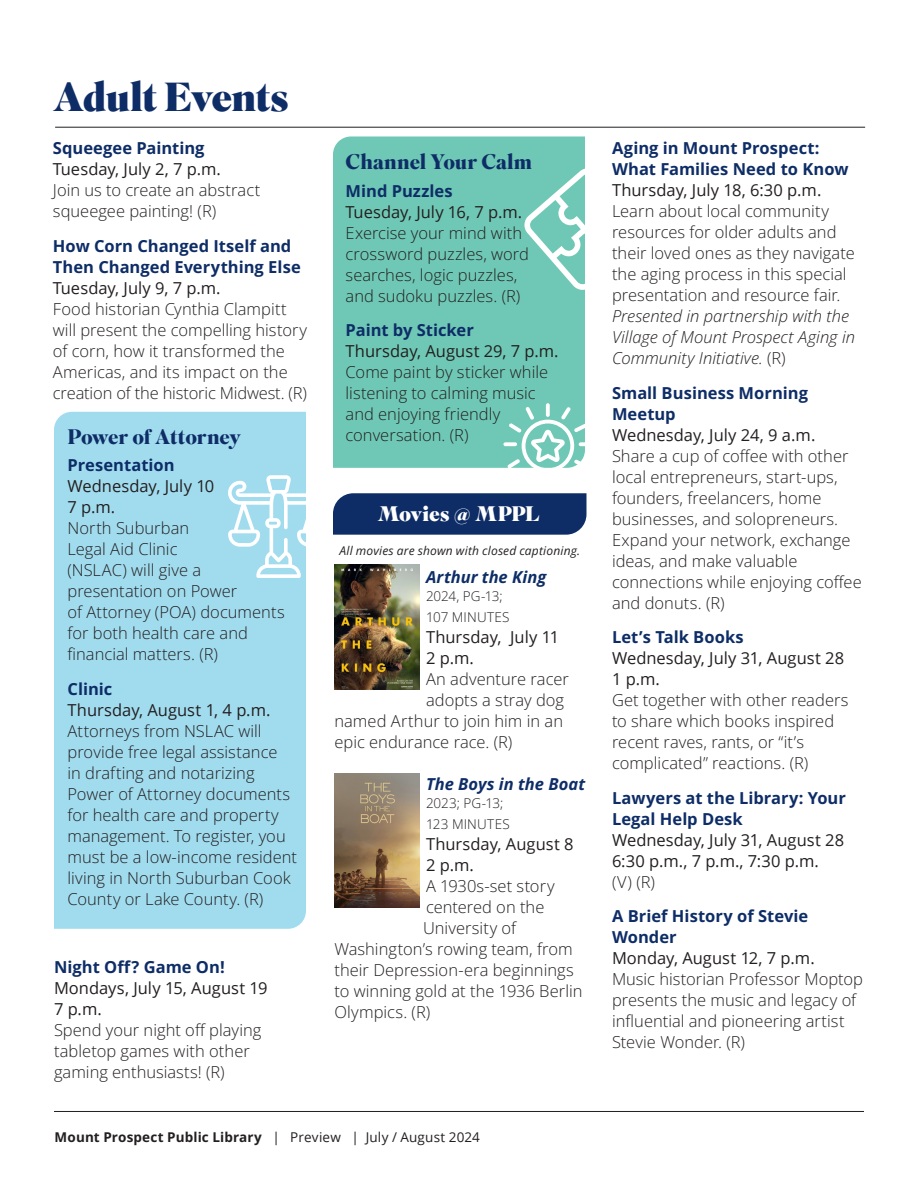
<style>
.page{position:relative;width:918px;height:1188px;background:#fff}
.page>*{position:absolute;margin:0;border:0;box-sizing:border-box;transform-origin:0 0}
.t1{font:900 40.5px "Superior Title";letter-spacing:-.02em;color:#0e2d67}
.Program_Name{font:700 21px "Superior Title";color:#0e2d67}
.Program_details{font:700 21px "Superior Title";letter-spacing:-.01em;color:#0e2d67}
.Program_Name-2{font:900 21px "Superior Title";letter-spacing:-.02em;color:#fff}
.Program_details-2{font:300 16.5px/21px "Open Sans";color:#231f20}
.prorgam_date{font:16.5px/21px "Open Sans";color:#231f20}
.Program_Name-3{font:700 16.5px/21px "Open Sans";color:#0e2d67}
.Program_details-3{font:700 16.5px/21px "Open Sans";color:#0e2d67}
.Program_Name-4{font:italic 700 16.5px "Open Sans";letter-spacing:.005em;color:#0e2d67}
.Program_details-4{font:16.5px/21px "Open Sans";color:#231f20}
.t2{font:700 13.5px "Open Sans";letter-spacing:.01em;color:#231f20}
.Program_details-5{font:300 13.5px/21px "Open Sans";letter-spacing:.01em;color:#231f20}
.Program_details-6{font:italic 12px "Open Sans";letter-spacing:.015em;color:#231f20}
.s1{font-weight:400}
.s2{font-style:italic}
</style>
<div class="page">
<hr style="left:54px;top:1111px;width:810px;height:1px;background:#231f20">
<div style="left:333px;top:136px;width:252px;height:271px;background:#6fc8b5"></div>
<svg style="left:524px;top:167px;width:61px;height:123px"></svg>
<hr style="left:55px;top:127px;width:810px;height:1px;background:#231f20">
<img style="left:335px;top:773px;width:85px;height:134px">
<img style="left:334px;top:578px;width:86px;height:112px">
<div style="left:54px;top:412px;width:252px;height:517px;background:#a1dcee"></div>
<svg style="left:546px;top:403px;width:4px;height:14px"></svg>
<svg style="left:228px;top:407px;width:359px;height:171px"></svg>
<p class="t1" style="left:53px;top:72px;width:237px">Adult Events</p>
<p class="Program_Name-3" style="left:53px;top:137px;width:153px">Squeegee Painting</p>
<p class="prorgam_date" style="left:53px;top:158px;width:170px">Tuesday, July 2, 7 p.m.</p>
<p class="Program_details-2" style="left:53px;top:179px;width:209px">Join us to create an abstract squeegee painting! (R)</p>
<p class="Program_details-3" style="left:53px;top:235px;width:249px">How Corn Changed Itself and<br>Then Changed Everything Else</p>
<p class="prorgam_date" style="left:53px;top:277px;width:169px">Tuesday, July 9, 7 p.m.</p>
<p class="Program_details-2" style="left:53px;top:298px;width:256px">Food historian Cynthia Clampitt will present the compelling history of corn, how it transformed the Americas, and its impact on the creation of the historic Midwest. (R)</p>
<p class="Program_details" style="left:68px;top:423px;width:175px">Power of Attorney</p>
<p class="Program_details-3" style="left:68px;top:455px;width:109px">Presentation</p>
<p class="prorgam_date" style="left:68px;top:475px;width:148px">Wednesday, July 10<br>7 p.m.</p>
<p class="Program_details-2" style="left:68px;top:517px;width:219px">North Suburban<br>Legal Aid Clinic<br>(NSLAC) will give a presentation on Power<br>of Attorney (POA) documents for both health care and financial matters. (R)</p>
<p class="Program_Name-3" style="left:68px;top:678px;width:46px">Clinic</p>
<p class="prorgam_date" style="left:68px;top:699px;width:205px">Thursday, August 1, 4 p.m.</p>
<p class="Program_details-2" style="left:68px;top:720px;width:231px">Attorneys from NSLAC will provide free legal assistance<br>in drafting and notarizing<br>Power of Attorney documents for health care and property management. To register, you must be a low-income resident living in North Suburban Cook<br>County or Lake County. (R)</p>
<p class="Program_Name-3" style="left:54px;top:956px;width:172px">Night Off? Game On!</p>
<p class="prorgam_date" style="left:54px;top:977px;width:215px">Mondays, July 15, August 19<br>7 p.m.</p>
<p class="Program_details-2" style="left:54px;top:1019px;width:209px">Spend your night off playing tabletop games with other gaming enthusiasts! (R)</p>
<p class="Program_Name" style="left:346px;top:149px;width:188px">Channel Your Calm</p>
<p class="Program_Name-3" style="left:346px;top:180px;width:109px">Mind Puzzles</p>
<p class="prorgam_date" style="left:346px;top:201px;width:178px">Tuesday, July 16, 7 p.m.</p>
<p class="Program_details-2" style="left:346px;top:222px;width:185px">Exercise your mind with crossword puzzles, word searches, logic puzzles, and sudoku puzzles. (R)</p>
<p class="Program_Name-3" style="left:346px;top:320px;width:130px">Paint by Sticker</p>
<p class="prorgam_date" style="left:346px;top:341px;width:215px">Thursday, August 29, 7 p.m.</p>
<p class="Program_details-2" style="left:346px;top:362px;width:204px">Come paint by sticker while listening to calming music and enjoying friendly conversation. (R)</p>
<p class="Program_Name-2" style="left:378px;top:501px;width:164px">Movies @ MPPL</p>
<p class="Program_details-6" style="left:339px;top:542px;width:242px">All movies are shown with closed captioning.</p>
<p class="Program_Name-4" style="left:426px;top:565px;width:122px">Arthur the King</p>
<p class="Program_details-5" style="left:426px;top:585px;width:85px">2024, PG-13;<br>107 MINUTES</p>
<p class="prorgam_date" style="left:426px;top:626px;width:135px">Thursday, July 11<br>2 p.m.</p>
<p class="Program_details-2" style="left:426px;top:668px;width:144px">An adventure racer</p>
<p class="Program_details-2" style="left:426px;top:689px;width:140px">adopts a stray dog</p>
<p class="Program_details-2" style="left:334px;top:710px;width:230px">named Arthur to join him in an</p>
<p class="Program_details-2" style="left:334px;top:731px;width:179px">epic endurance race. (R)</p>
<p class="Program_Name-4" style="left:426px;top:772px;width:161px">The Boys in the Boat</p>
<p class="Program_details-5" style="left:426px;top:792px;width:85px">2023; PG-13;<br>123 MINUTES</p>
<p class="Program_details-4" style="left:426px;top:833px;width:149px">Thursday, August 8<br>2 p.m.</p>
<p class="Program_details-2" style="left:426px;top:875px;width:130px">A 1930s-set story</p>
<p class="Program_details-2" style="left:426px;top:896px;width:120px">centered on the</p>
<p class="Program_details-2" style="left:423px;top:917px;width:95px">University of</p>
<p class="Program_details-2" style="left:334px;top:938px;width:240px">Washington’s rowing team, from</p>
<p class="Program_details-2" style="left:334px;top:959px;width:241px">their Depression-era beginnings</p>
<p class="Program_details-2" style="left:334px;top:980px;width:250px">to winning gold at the 1936 Berlin</p>
<p class="Program_details-2" style="left:334px;top:1001px;width:97px">Olympics. (R)</p>
<p class="t2" style="left:55px;top:1128px;width:427px">Mount Prospect Public Library <span class="s1">| Preview | July / August 2024</span></p>
<p class="Program_details-3" style="left:612px;top:137px;width:238px">Aging in Mount Prospect:<br>What Families Need to Know</p>
<p class="prorgam_date" style="left:612px;top:179px;width:211px">Thursday, July 18, 6:30 p.m.</p>
<p class="Program_details-2" style="left:612px;top:200px;width:245px">Learn about local community resources for older adults and their loved ones as they navigate the aging process in this special presentation and resource fair.<br><span class="s2">Presented in partnership with the<br>Village of Mount Prospect Aging in<br>Community Initiative.</span> (R)</p>
<p class="Program_details-3" style="left:612px;top:382px;width:198px">Small Business Morning<br>Meetup</p>
<p class="prorgam_date" style="left:612px;top:424px;width:205px">Wednesday, July 24, 9 a.m.</p>
<p class="Program_details-2" style="left:612px;top:445px;width:251px">Share a cup of coffee with other local entrepreneurs, start-ups, founders, freelancers, home businesses, and solopreneurs.<br>Expand your network, exchange ideas, and make valuable connections while enjoying coffee and donuts. (R)</p>
<p class="Program_Name-3" style="left:612px;top:626px;width:133px">Let’s Talk Books</p>
<p class="prorgam_date" style="left:612px;top:647px;width:234px">Wednesday, July 31, August 28</p>
<p class="prorgam_date" style="left:612px;top:668px;width:49px">1 p.m.</p>
<p class="Program_details-2" style="left:612px;top:689px;width:238px">Get together with other readers to share which books inspired recent raves, rants, or “it’s complicated” reactions. (R)</p>
<p class="Program_Name-3" style="left:612px;top:787px;width:235px">Lawyers at the Library: Your<br>Legal Help Desk</p>
<p class="prorgam_date" style="left:612px;top:829px;width:234px">Wednesday, July 31, August 28<br>6:30 p.m., 7 p.m., 7:30 p.m.</p>
<p class="Program_details-2" style="left:612px;top:871px;width:45px">(V) (R)</p>
<p class="Program_Name-3" style="left:612px;top:905px;width:198px">A Brief History of Stevie<br>Wonder</p>
<p class="prorgam_date" style="left:612px;top:947px;width:204px">Monday, August 12, 7 p.m.</p>
<p class="Program_details-2" style="left:612px;top:968px;width:253px">Music historian Professor Moptop presents the music and legacy of influential and pioneering artist<br>Stevie Wonder. (R)</p>
</div>
